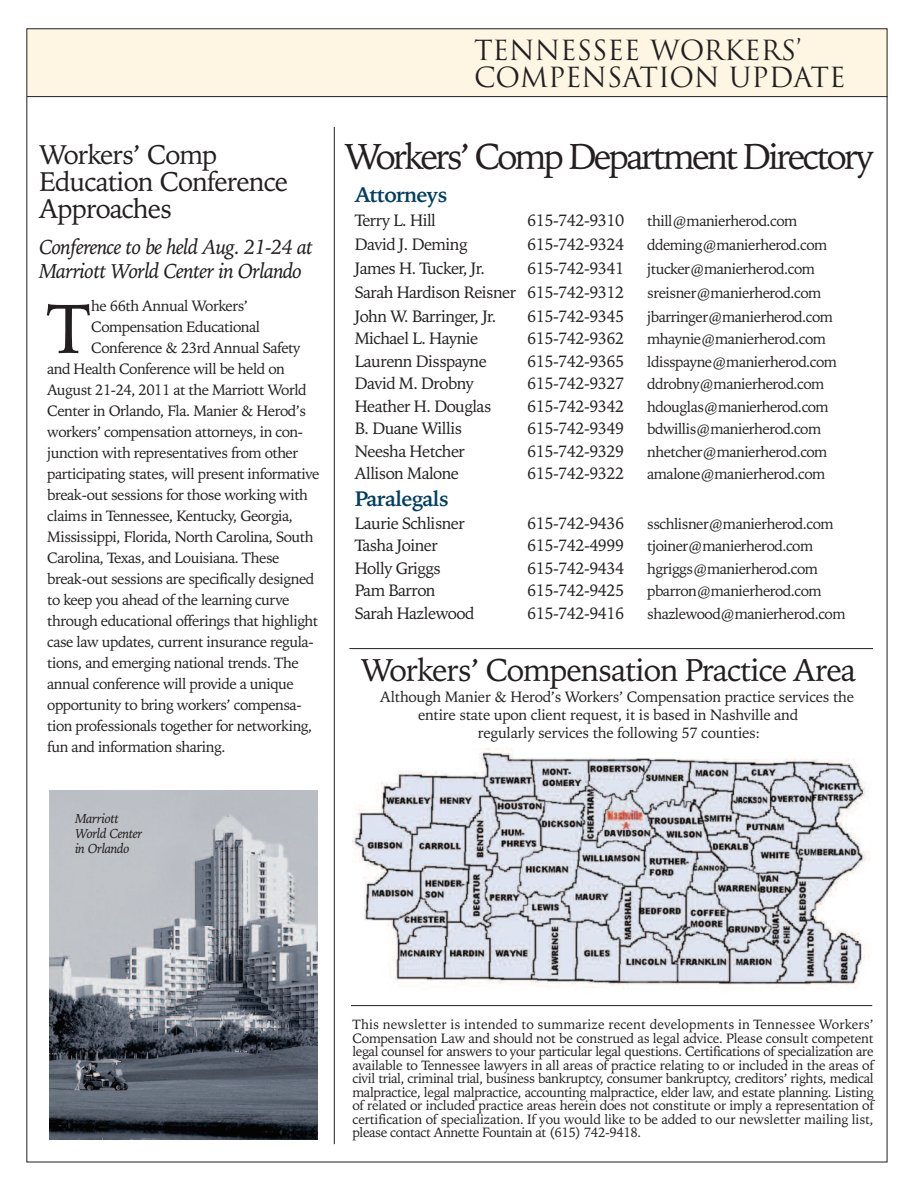
<style>
.page{position:relative;width:918px;height:1188px;background:#fff}
.page>*{position:absolute;margin:0;border:0;box-sizing:border-box;transform-origin:0 0}
.t1{font:70.05px "Iowan Old Style BT";color:#231f20}
.t2{font:36px "Iowan Old Style BT";letter-spacing:-.07em;color:#231f20}
.t3{font:31.5px "Iowan Old Style BT";letter-spacing:-.035em;color:#231f20}
.t4{font:27px/27px "Iowan Old Style BT";letter-spacing:-.035em;color:#231f20}
.t5{font:27px/27px "Trajan";color:#231f20}
.t6{font:italic 21px/24px "Iowan Old Style BT";letter-spacing:-.04em;color:#231f20}
.t7{font:700 21px "Iowan Old Style BT";letter-spacing:-.035em;color:#003f61}
.t8{font:16.5px "Iowan Old Style BT";letter-spacing:-.035em;color:#231f20}
.t9{font:15px "Iowan Old Style BT";letter-spacing:-.035em;color:#231f20}
.t10{font:15px "Iowan Old Style BT";letter-spacing:-.015em;color:#231f20}
.t11{font:13.5px/13.5px "Iowan Old Style BT";letter-spacing:-.035em;color:#231f20;text-align:justify}
.t12{font:italic 13.5px/15px "Iowan Old Style BT";letter-spacing:-.035em;color:#231f20}
</style>
<div class="page">
<div style="left:27px;top:29px;width:860px;height:68px;background:#fef6e3"></div>
<hr style="left:27px;top:96px;width:860px;height:1px;background:#231f20">
<hr style="left:351px;top:1005px;width:521px;height:1px;background:#231f20">
<hr style="left:349px;top:648px;width:524px;height:1px;background:#231f20">
<img style="left:352px;top:748px;width:517px;height:242px">
<hr style="left:334px;top:127px;width:1px;height:1017px;background:#231f20">
<img style="left:50px;top:790px;width:267px;height:350px">
<h3 class="t4" style="left:39px;top:144px;width:251px">Workers’ Comp<br>Education Conference<br>Approaches</h3>
<h3 class="t6" style="left:39px;top:237px;width:276px">Conference to be held Aug. 21-24 at<br>Marriott World Center in Orlando</h3>
<h1 class="t1" style="left:47px;top:300px;width:46px">T</h1>
<p class="t9" style="left:91px;top:300px;width:158px">he 66th Annual Workers’</p>
<p class="t9" style="left:91px;top:321px;width:170px">Compensation Educational</p>
<p class="t9" style="left:91px;top:342px;width:211px">Conference &amp; 23rd Annual Safety</p>
<p class="t9" style="left:47px;top:363px;width:239px">and Health Conference will be held on</p>
<p class="t9" style="left:47px;top:384px;width:261px">August 21-24, 2011 at the Marriott World</p>
<p class="t9" style="left:47px;top:405px;width:260px">Center in Orlando, Fla. Manier &amp; Herod’s</p>
<p class="t9" style="left:47px;top:426px;width:257px">workers’ compensation attorneys, in con-</p>
<p class="t9" style="left:47px;top:447px;width:253px">junction with representatives from other</p>
<p class="t9" style="left:47px;top:468px;width:274px">participating states, will present informative</p>
<p class="t9" style="left:47px;top:489px;width:262px">break-out sessions for those working with</p>
<p class="t9" style="left:47px;top:510px;width:247px">claims in Tennessee, Kentucky, Georgia,</p>
<p class="t9" style="left:47px;top:531px;width:268px">Mississippi, Florida, North Carolina, South</p>
<p class="t9" style="left:47px;top:552px;width:234px">Carolina, Texas, and Louisiana. These</p>
<p class="t9" style="left:47px;top:573px;width:269px">break-out sessions are specifically designed</p>
<p class="t9" style="left:47px;top:594px;width:244px">to keep you ahead of the learning curve</p>
<p class="t9" style="left:47px;top:615px;width:273px">through educational offerings that highlight</p>
<p class="t9" style="left:47px;top:636px;width:268px">case law updates, current insurance regula-</p>
<p class="t9" style="left:47px;top:657px;width:253px">tions, and emerging national trends. The</p>
<p class="t9" style="left:47px;top:678px;width:248px">annual conference will provide a unique</p>
<p class="t9" style="left:47px;top:699px;width:256px">opportunity to bring workers’ compensa-</p>
<p class="t9" style="left:47px;top:720px;width:267px">tion professionals together for networking,</p>
<p class="t9" style="left:47px;top:741px;width:180px">fun and information sharing.</p>
<p class="t12" style="left:75px;top:812px;width:69px">Marriott<br>World Center in Orlando</p>
<h3 class="t5" style="left:474px;top:37px;width:373px">TENNESSEE WORKERS’<br>COMPENSATION UPDATE</h3>
<h2 class="t2" style="left:344px;top:142px;width:531px">Workers’ Comp Department Directory</h2>
<h3 class="t7" style="left:355px;top:186px;width:94px">Attorneys</h3>
<p class="t8" style="left:355px;top:213px;width:83px">Terry L. Hill</p>
<p class="t8" style="left:527px;top:213px;width:99px">615-742-9310</p>
<p class="t9" style="left:647px;top:214px;width:152px">thill@manierherod.com</p>
<p class="t8" style="left:355px;top:237px;width:114px">David J. Deming</p>
<p class="t8" style="left:527px;top:237px;width:99px">615-742-9324</p>
<p class="t9" style="left:647px;top:238px;width:182px">ddeming@manierherod.com</p>
<p class="t8" style="left:355px;top:261px;width:132px">James H. Tucker, Jr.</p>
<p class="t8" style="left:527px;top:261px;width:99px">615-742-9341</p>
<p class="t9" style="left:647px;top:262px;width:169px">jtucker@manierherod.com</p>
<p class="t8" style="left:355px;top:285px;width:271px">Sarah Hardison Reisner 615-742-9312</p>
<p class="t9" style="left:647px;top:286px;width:176px">sreisner@manierherod.com</p>
<p class="t8" style="left:355px;top:309px;width:143px">John W. Barringer, Jr.</p>
<p class="t8" style="left:527px;top:309px;width:99px">615-742-9345</p>
<p class="t9" style="left:647px;top:310px;width:187px">jbarringer@manierherod.com</p>
<p class="t8" style="left:355px;top:332px;width:125px">Michael L. Haynie</p>
<p class="t8" style="left:527px;top:332px;width:99px">615-742-9362</p>
<p class="t9" style="left:647px;top:333px;width:180px">mhaynie@manierherod.com</p>
<p class="t8" style="left:355px;top:354px;width:134px">Laurenn Disspayne</p>
<p class="t8" style="left:527px;top:354px;width:99px">615-742-9365</p>
<p class="t9" style="left:647px;top:355px;width:191px">ldisspayne@manierherod.com</p>
<p class="t8" style="left:355px;top:377px;width:121px">David M. Drobny</p>
<p class="t8" style="left:527px;top:377px;width:99px">615-742-9327</p>
<p class="t9" style="left:647px;top:378px;width:179px">ddrobny@manierherod.com</p>
<p class="t8" style="left:355px;top:399px;width:138px">Heather H. Douglas</p>
<p class="t8" style="left:527px;top:399px;width:99px">615-742-9342</p>
<p class="t9" style="left:647px;top:400px;width:183px">hdouglas@manierherod.com</p>
<p class="t8" style="left:355px;top:422px;width:109px">B. Duane Willis</p>
<p class="t8" style="left:527px;top:422px;width:99px">615-742-9349</p>
<p class="t9" style="left:647px;top:423px;width:176px">bdwillis@manierherod.com</p>
<p class="t8" style="left:355px;top:444px;width:112px">Neesha Hetcher</p>
<p class="t8" style="left:527px;top:444px;width:99px">615-742-9329</p>
<p class="t9" style="left:647px;top:445px;width:182px">nhetcher@manierherod.com</p>
<p class="t8" style="left:355px;top:467px;width:106px">Allison Malone</p>
<p class="t8" style="left:527px;top:467px;width:99px">615-742-9322</p>
<p class="t9" style="left:647px;top:468px;width:180px">amalone@manierherod.com</p>
<h3 class="t7" style="left:355px;top:490px;width:96px">Paralegals</h3>
<p class="t8" style="left:355px;top:516px;width:112px">Laurie Schlisner</p>
<p class="t8" style="left:527px;top:516px;width:99px">615-742-9436</p>
<p class="t9" style="left:647px;top:517px;width:188px">sschlisner@manierherod.com</p>
<p class="t8" style="left:355px;top:539px;width:85px">Tasha Joiner</p>
<p class="t8" style="left:527px;top:539px;width:99px">615-742-4999</p>
<p class="t9" style="left:647px;top:540px;width:167px">tjoiner@manierherod.com</p>
<p class="t8" style="left:355px;top:561px;width:88px">Holly Griggs</p>
<p class="t8" style="left:527px;top:561px;width:99px">615-742-9434</p>
<p class="t9" style="left:647px;top:562px;width:172px">hgriggs@manierherod.com</p>
<p class="t8" style="left:355px;top:584px;width:82px">Pam Barron</p>
<p class="t8" style="left:527px;top:584px;width:99px">615-742-9425</p>
<p class="t9" style="left:647px;top:585px;width:176px">pbarron@manierherod.com</p>
<p class="t8" style="left:355px;top:606px;width:121px">Sarah Hazlewood</p>
<p class="t8" style="left:527px;top:606px;width:99px">615-742-9416</p>
<p class="t9" style="left:647px;top:607px;width:200px">shazlewood@manierherod.com</p>
<h3 class="t3" style="left:361px;top:657px;width:497px">Workers’ Compensation Practice Area</h3>
<p class="t10" style="left:380px;top:691px;width:475px">Although Manier &amp; Herod’s Workers’ Compensation practice services the</p>
<p class="t10" style="left:418px;top:709px;width:382px">entire state upon client request, it is based in Nashville and</p>
<p class="t10" style="left:478px;top:727px;width:283px">regularly services the following 57 counties:</p>
<p class="t11" style="left:352px;top:1019px;width:523px">This newsletter is intended to summarize recent developments in Tennessee Workers’ Compensation Law and should not be construed as legal advice. Please consult competent legal counsel for answers to your particular legal questions. Certifications of specialization are available to Tennessee lawyers in all areas of practice relating to or included in the areas of civil trial, criminal trial, business bankruptcy, consumer bankruptcy, creditors’ rights, medical malpractice, legal malpractice, accounting malpractice, elder law, and estate planning. Listing of related or included practice areas herein does not constitute or imply a representation of certification of specialization. If you would like to be added to our newsletter mailing list, please contact Annette Fountain at (615) 742-9418.</p>
</div>
